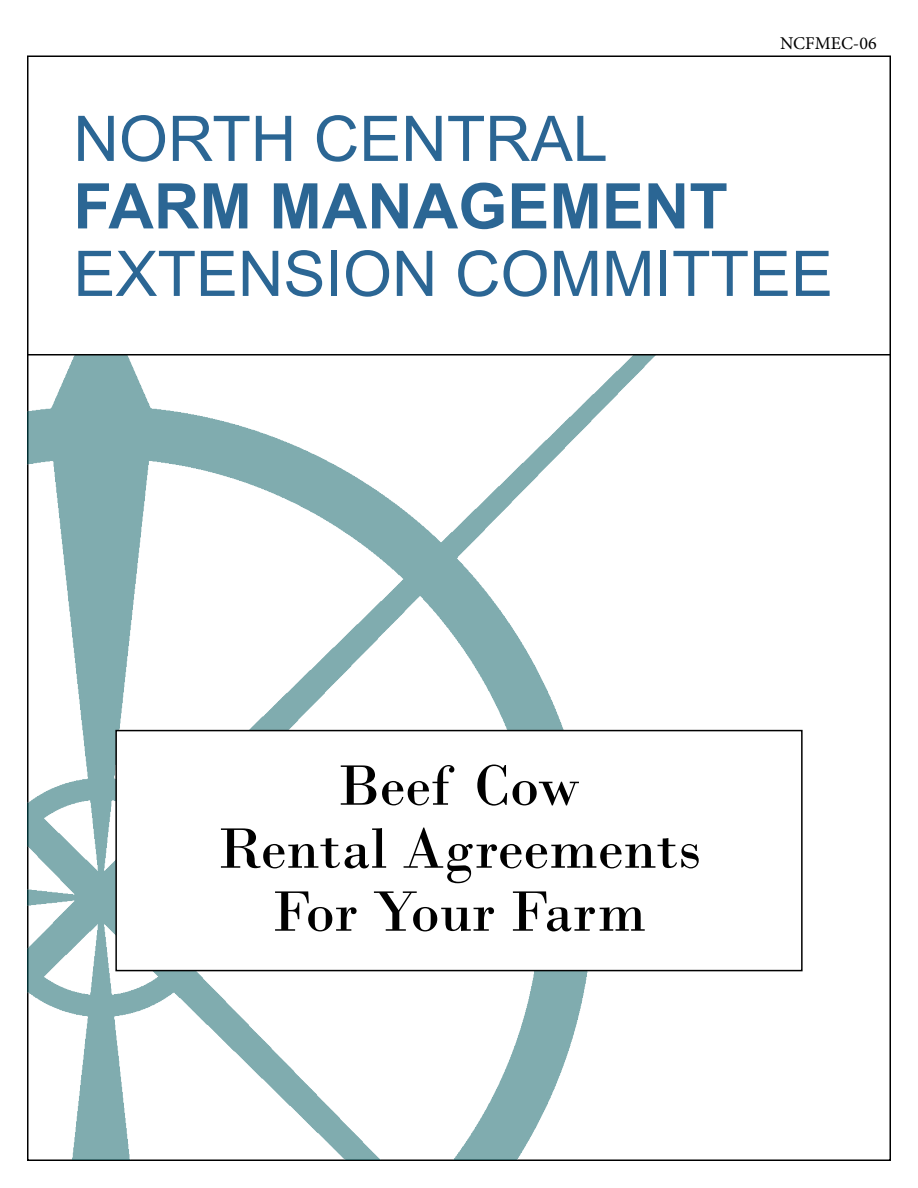
<style>
.page{position:relative;width:918px;height:1188px;background:#fff}
.page>*{position:absolute;margin:0;border:0;box-sizing:border-box;transform-origin:0 0}
.Committee_Title{font:63px "Arial";color:#2b6694}
.Committee_Title-2{font:700 63px "Arial";color:#2b6694}
.Cover_Title{font:60px/63px "Bodoni";color:#000;text-align:center}
.Publication_ID{font:18px "Minion Pro";color:#000}
</style>
<div class="page">
<img style="left:27px;top:356px;width:655px;height:804px">
<div style="left:27px;top:56px;width:864px;height:300px;background:#fff;border:2px solid #000"></div>
<div style="left:115px;top:730px;width:688px;height:241px;background:#fff;border:2px solid #000"></div>
<p class="Publication_ID" style="left:780px;top:31px;width:98px">NCFMEC-06</p>
<p class="Committee_Title" style="left:73px;top:98px;width:536px">NORTH CENTRAL</p>
<p class="Committee_Title-2" style="left:73px;top:164px;width:656px">FARM MANAGEMENT</p>
<p class="Committee_Title" style="left:73px;top:233px;width:761px">EXTENSION COMMITTEE</p>
<p class="Cover_Title" style="left:217px;top:754px;width:486px">Beef Cow<br>Rental Agreements<br>For Your Farm</p>
</div>
